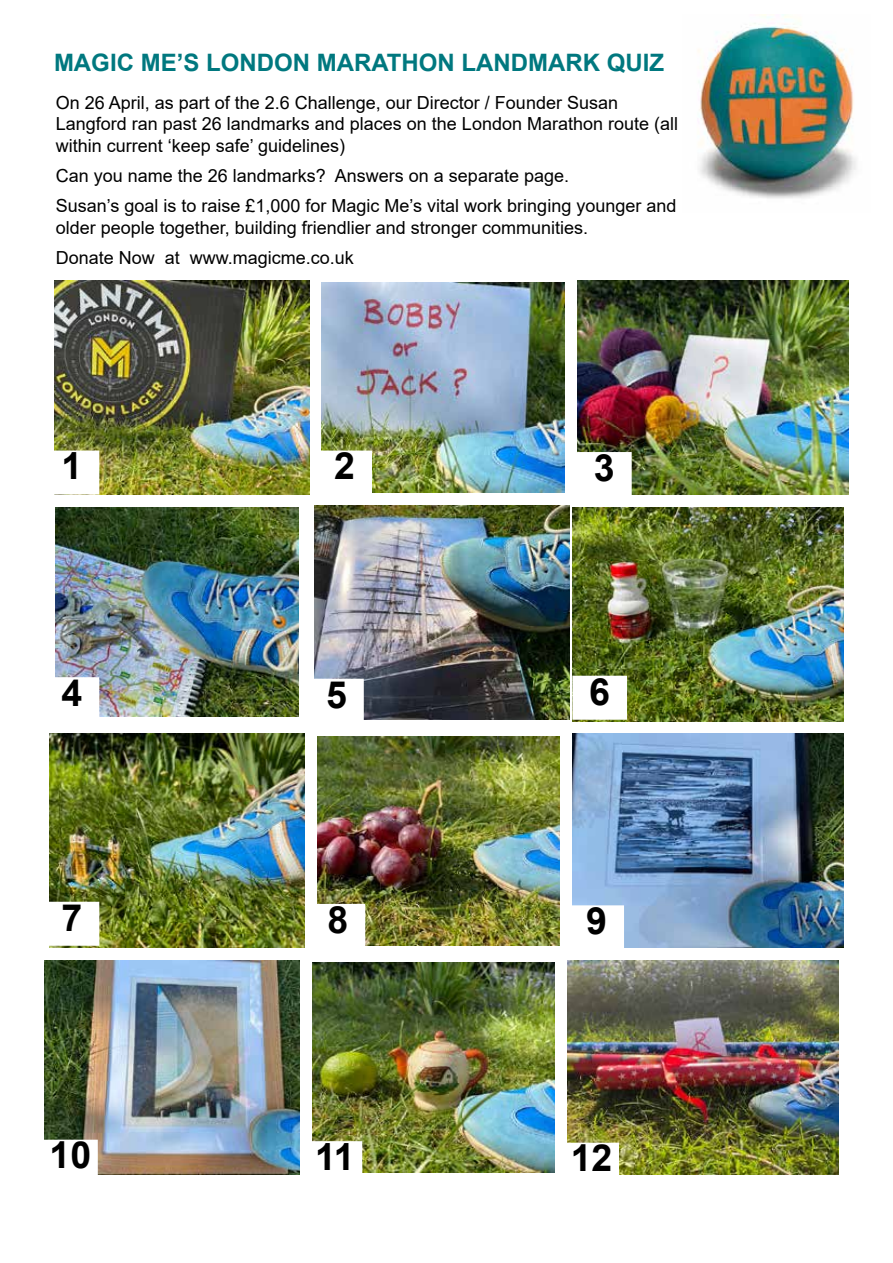
<style>
.page{position:relative;width:893px;height:1263px;background:#fff}
.page>*{position:absolute;margin:0;border:0;box-sizing:border-box;transform-origin:0 0}
.t1{font:700 37.5px "Arial";color:#000}
.t2{font:700 24px "Arial";color:#00787f}
.t3{font:18px/21.6px "Arial";color:#000}
</style>
<div class="page">
<img style="left:54px;top:281px;width:255px;height:214px">
<img style="left:322px;top:283px;width:242px;height:209px">
<img style="left:577px;top:281px;width:271px;height:214px">
<img style="left:314px;top:505px;width:255px;height:214px">
<img style="left:56px;top:507px;width:242px;height:210px">
<img style="left:572px;top:507px;width:272px;height:214px">
<img style="left:49px;top:734px;width:255px;height:214px">
<img style="left:317px;top:736px;width:243px;height:210px">
<img style="left:572px;top:734px;width:272px;height:214px">
<img style="left:45px;top:961px;width:255px;height:213px">
<img style="left:313px;top:963px;width:242px;height:209px">
<img style="left:568px;top:961px;width:271px;height:213px">
<div style="left:45px;top:451px;width:54px;height:43px;background:#fff"></div>
<div style="left:45px;top:450px;width:54px;height:45px;border:2px solid #fff"></div>
<div style="left:318px;top:451px;width:53px;height:43px;background:#fff"></div>
<div style="left:578px;top:453px;width:53px;height:42px;background:#fff"></div>
<div style="left:45px;top:678px;width:54px;height:42px;background:#fff"></div>
<div style="left:310px;top:679px;width:53px;height:43px;background:#fff"></div>
<div style="left:573px;top:676px;width:53px;height:43px;background:#fff"></div>
<div style="left:572px;top:676px;width:55px;height:44px;border:2px solid #fff"></div>
<div style="left:570px;top:906px;width:53px;height:43px;background:#fff"></div>
<div style="left:565px;top:1143px;width:53px;height:43px;background:#fff"></div>
<div style="left:45px;top:902px;width:54px;height:43px;background:#fff"></div>
<div style="left:311px;top:904px;width:54px;height:43px;background:#fff"></div>
<div style="left:44px;top:1140px;width:53px;height:43px;background:#fff"></div>
<div style="left:308px;top:1142px;width:54px;height:42px;background:#fff"></div>
<img style="left:698px;top:15px;width:158px;height:184px">
<h2 class="t2" style="left:54px;top:46px;width:612px">MAGIC ME’S LONDON MARATHON LANDMARK QUIZ</h2>
<p class="t3" style="left:56px;top:92px;width:624px">On 26 April, as part of the 2.6 Challenge, our Director / Founder Susan<br>Langford ran past 26 landmarks and places on the London Marathon route (all within current ‘keep safe’ guidelines)</p>
<p class="t3" style="left:56px;top:161px;width:622px;line-height:30.2px">Can you name the 26 landmarks? Answers on a separate page.<br>Susan’s goal is to raise £1,000 for Magic Me’s vital work bringing younger and</p>
<p class="t3" style="left:56px;top:212px;width:534px;line-height:30.2px">older people together, building friendlier and stronger communities.<br>Donate Now at www.magicme.co.uk</p>
<h1 class="t1" style="left:62px;top:440px;width:22px">1</h1>
<h1 class="t1" style="left:334px;top:440px;width:22px">2</h1>
<h1 class="t1" style="left:594px;top:441px;width:22px">3</h1>
<h1 class="t1" style="left:62px;top:666px;width:22px">4</h1>
<h1 class="t1" style="left:326px;top:668px;width:22px">5</h1>
<h1 class="t1" style="left:589px;top:665px;width:22px">6</h1>
<h1 class="t1" style="left:62px;top:891px;width:22px">7</h1>
<h1 class="t1" style="left:328px;top:893px;width:22px">8</h1>
<h1 class="t1" style="left:50px;top:1129px;width:43px">10</h1>
<h1 class="t1" style="left:315px;top:1130px;width:41px">11</h1>
<h1 class="t1" style="left:586px;top:894px;width:22px">9</h1>
<h1 class="t1" style="left:571px;top:1132px;width:43px">12</h1>
</div>
